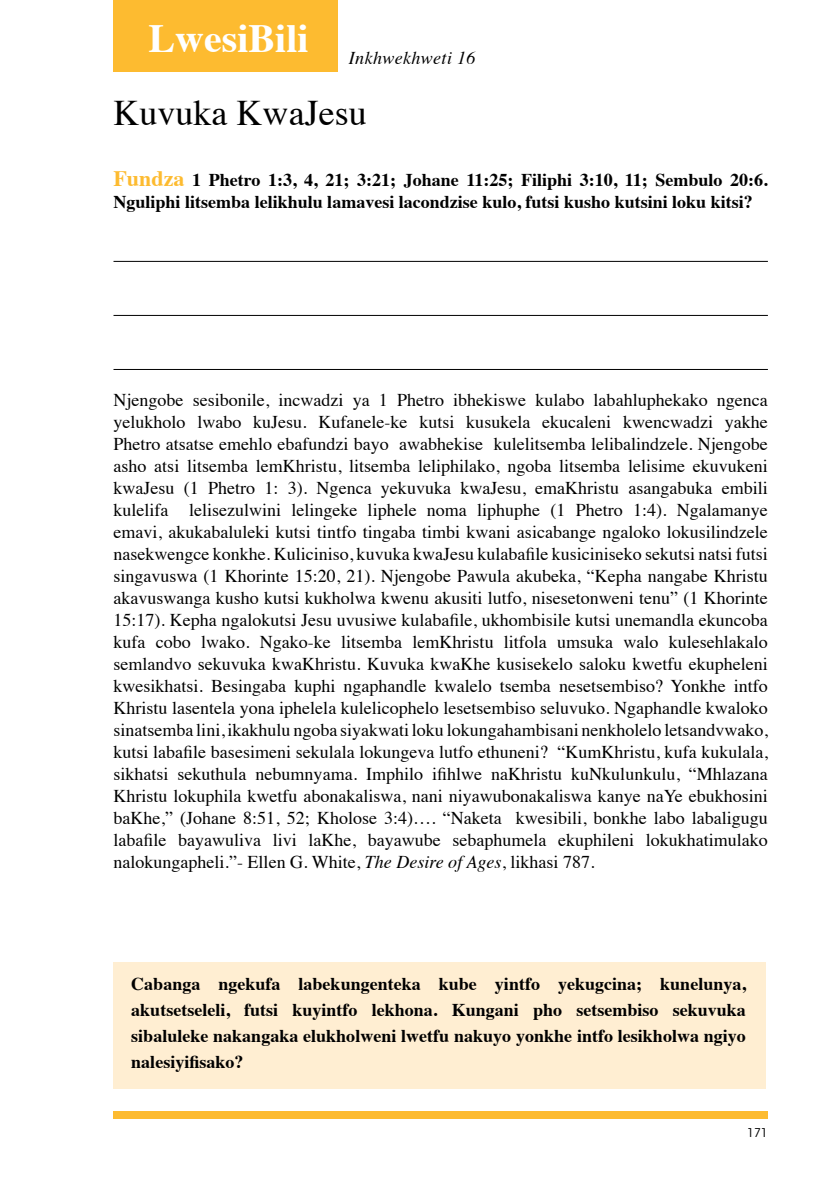
<style>
.page{position:relative;width:840px;height:1191px;background:#fff}
.page>*{position:absolute;margin:0;border:0;box-sizing:border-box;transform-origin:0 0}
.t1{font:700 40px "Times";color:#fff}
.t2{font:36px "Times";color:#000}
.t3{font:18px/22px "Times";color:#000;text-align:justify}
.t4{font:700 18px/26px "Times";color:#000}
.t5{font:italic 18px "Times";letter-spacing:.02em;color:#000}
.t6{font:12px "ITC Avant Garde Std";color:#000}
.s1{font-size:22px;color:#fdbb30}
.s2{font-style:italic}
</style>
<div class="page">
<div style="left:113px;top:1111px;width:654px;height:8px;background:#fdbb30"></div>
<div style="left:113px;top:962px;width:652px;height:127px;background:#ffeed2"></div>
<div style="left:113px;top:0;width:225px;height:71px;background:#fdbb30"></div>
<hr style="left:113px;top:315px;width:654px;height:1px;background:#000">
<hr style="left:113px;top:261px;width:654px;height:1px;background:#000">
<hr style="left:113px;top:369px;width:654px;height:1px;background:#000">
<h1 class="t1" style="left:148px;top:0;width:162px">LwesiBili</h1>
<p class="t5" style="left:349px;top:42px;width:128px">Inkhwekhweti 16</p>
<h2 class="t2" style="left:113px;top:80px;width:254px">Kuvuka KwaJesu</h2>
<p class="t4" style="left:113px;top:167px;width:655px;line-height:22px"><span class="s1">Fundza</span> 1 Phetro 1:3, 4, 21; 3:21; Johane 11:25; Filiphi 3:10, 11; Sembulo 20:6.<br>Nguliphi litsemba lelikhulu lamavesi lacondzise kulo, futsi kusho kutsini loku kitsi?</p>
<p class="t3" style="left:113px;top:388px;width:655px">Njengobe sesibonile, incwadzi ya 1 Phetro ibhekiswe kulabo labahluphekako ngenca yelukholo lwabo kuJesu. Kufanele-ke kutsi kusukela ekucaleni kwencwadzi yakhe Phetro atsatse emehlo ebafundzi bayo awabhekise kulelitsemba lelibalindzele. Njengobe asho atsi litsemba lemKhristu, litsemba leliphilako, ngoba litsemba lelisime ekuvukeni kwaJesu (1 Phetro 1: 3). Ngenca yekuvuka kwaJesu, emaKhristu asangabuka embili kulelifa lelisezulwini lelingeke liphele noma liphuphe (1 Phetro 1:4). Ngalamanye emavi, akukabaluleki kutsi tintfo tingaba timbi kwani asicabange ngaloko lokusilindzele nasekwengce konkhe. Kuliciniso, kuvuka kwaJesu kulabafile kusiciniseko sekutsi natsi futsi singavuswa (1 Khorinte 15:20, 21). Njengobe Pawula akubeka, “Kepha nangabe Khristu akavuswanga kusho kutsi kukholwa kwenu akusiti lutfo, nisesetonweni tenu” (1 Khorinte 15:17). Kepha ngalokutsi Jesu uvusiwe kulabafile, ukhombisile kutsi unemandla ekuncoba kufa cobo lwako. Ngako-ke litsemba lemKhristu litfola umsuka walo kulesehlakalo semlandvo sekuvuka kwaKhristu. Kuvuka kwaKhe kusisekelo saloku kwetfu ekupheleni kwesikhatsi. Besingaba kuphi ngaphandle kwalelo tsemba nesetsembiso? Yonkhe intfo Khristu lasentela yona iphelela kulelicophelo lesetsembiso seluvuko. Ngaphandle kwaloko sinatsemba lini, ikakhulu ngoba siyakwati loku lokungahambisani nenkholelo letsandvwako, kutsi labafile basesimeni sekulala lokungeva lutfo ethuneni? “KumKhristu, kufa kukulala, sikhatsi sekuthula nebumnyama. Imphilo ifihlwe naKhristu kuNkulunkulu, “Mhlazana Khristu lokuphila kwetfu abonakaliswa, nani niyawubonakaliswa kanye naYe ebukhosini baKhe,” (Johane 8:51, 52; Kholose 3:4)…. “Naketa kwesibili, bonkhe labo labaligugu labafile bayawuliva livi laKhe, bayawube sebaphumela ekuphileni lokukhatimulako nalokungapheli.”- Ellen G. White, <span class="s2">The Desire of Ages</span>, likhasi 787.</p>
<p class="t4" style="left:131px;top:969px;width:615px;text-align:justify">Cabanga ngekufa labekungenteka kube yintfo yekugcina; kunelunya, akutsetseleli, futsi kuyintfo lekhona. Kungani pho setsembiso sekuvuka sibaluleke nakangaka elukholweni lwetfu nakuyo yonkhe intfo lesikholwa ngiyo nalesiyifisako?</p>
<p class="t6" style="left:746px;top:1125px;width:22px">171</p>
</div>
